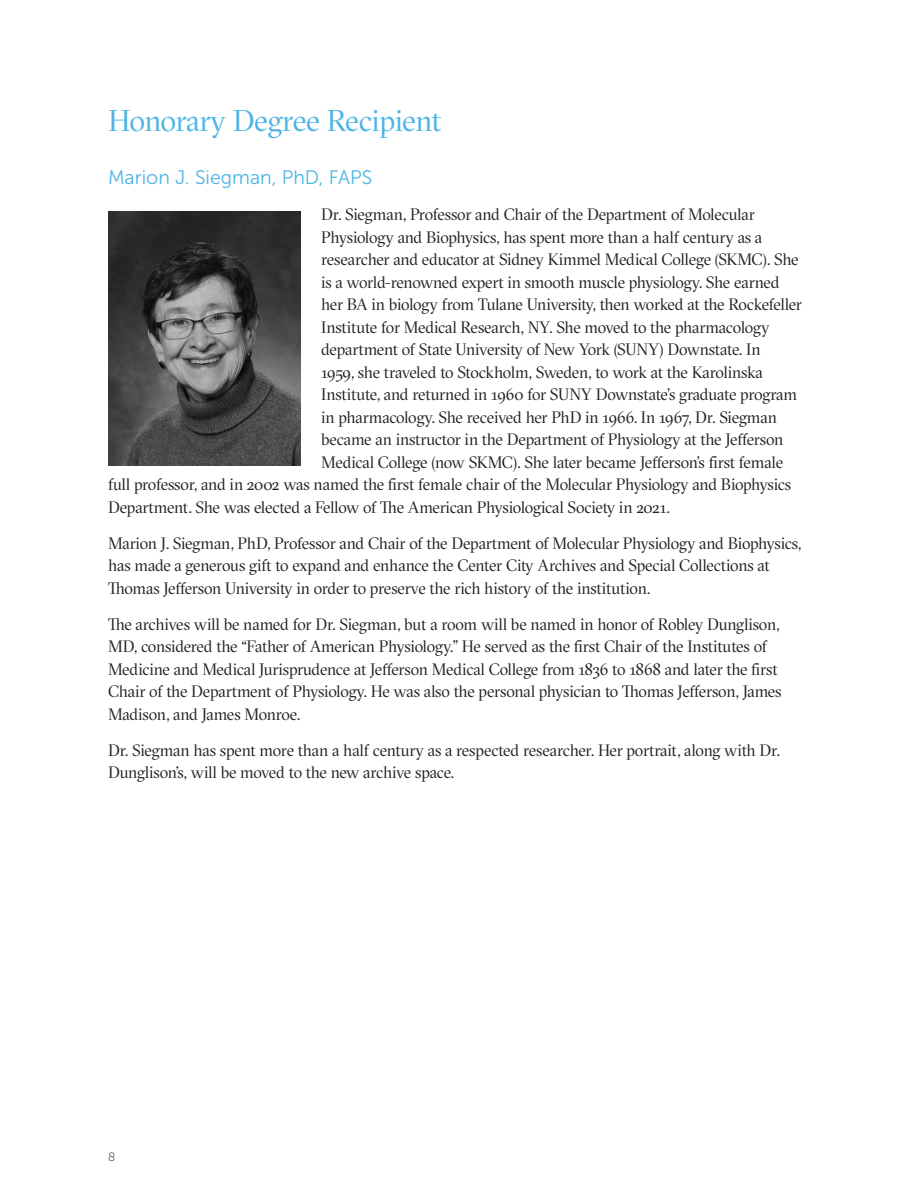
<style>
.page{position:relative;width:918px;height:1188px;background:#fff}
.page>*{position:absolute;margin:0;border:0;box-sizing:border-box;transform-origin:0 0}
.Program{font:30px "GT Sectra Fine";letter-spacing:-.02em;color:#4cb4e5}
.Sub_Head{font:19.5px "Museo Sans 300";color:#4cb4e5}
.Body{font:16.5px/22.5px "GT Sectra Fine";letter-spacing:-.015em;color:#231f20}
.t1{font:12px "Museo Sans 100";color:#231f20}
</style>
<div class="page">
<img style="left:108px;top:212px;width:193px;height:253px">
<p class="Program" style="left:108px;top:103px;width:335px">Honorary Degree Recipient</p>
<p class="Sub_Head" style="left:108px;top:167px;width:266px">Marion J. Siegman, PhD, FAPS</p>
<p class="Body" style="left:321px;top:203px;width:435px">Dr. Siegman, Professor and Chair of the Department of Molecular</p>
<p class="Body" style="left:321px;top:226px;width:443px">Physiology and Biophysics, has spent more than a half century as a</p>
<p class="Body" style="left:321px;top:248px;width:479px">researcher and educator at Sidney Kimmel Medical College (SKMC). She</p>
<p class="Body" style="left:321px;top:271px;width:460px">is a world-renowned expert in smooth muscle physiology. She earned</p>
<p class="Body" style="left:321px;top:293px;width:482px">her BA in biology from Tulane University, then worked at the Rockefeller</p>
<p class="Body" style="left:321px;top:316px;width:450px">Institute for Medical Research, NY. She moved to the pharmacology</p>
<p class="Body" style="left:321px;top:338px;width:441px">department of State University of New York (SUNY) Downstate. In</p>
<p class="Body" style="left:321px;top:361px;width:443px">1959, she traveled to Stockholm, Sweden, to work at the Karolinska</p>
<p class="Body" style="left:321px;top:383px;width:478px">Institute, and returned in 1960 for SUNY Downstate’s graduate program</p>
<p class="Body" style="left:321px;top:406px;width:457px">in pharmacology. She received her PhD in 1966. In 1967, Dr. Siegman</p>
<p class="Body" style="left:321px;top:428px;width:464px">became an instructor in the Department of Physiology at the Jefferson</p>
<p class="Body" style="left:321px;top:451px;width:464px">Medical College (now SKMC). She later became Jefferson’s first female</p>
<p class="Body" style="left:108px;top:473px;width:685px">full professor, and in 2002 was named the first female chair of the Molecular Physiology and Biophysics</p>
<p class="Body" style="left:108px;top:496px;width:564px">Department. She was elected a Fellow of The American Physiological Society in 2021.</p>
<p class="Body" style="left:108px;top:532px;width:695px">Marion J. Siegman, PhD, Professor and Chair of the Department of Molecular Physiology and Biophysics, has made a generous gift to expand and enhance the Center City Archives and Special Collections at<br>Thomas Jefferson University in order to preserve the rich history of the institution.</p>
<p class="Body" style="left:108px;top:613px;width:675px">The archives will be named for Dr. Siegman, but a room will be named in honor of Robley Dunglison, MD, considered the “Father of American Physiology.” He served as the first Chair of the Institutes of Medicine and Medical Jurisprudence at Jefferson Medical College from 1836 to 1868 and later the first Chair of the Department of Physiology. He was also the personal physician to Thomas Jefferson, James Madison, and James Monroe.</p>
<p class="Body" style="left:108px;top:739px;width:674px">Dr. Siegman has spent more than a half century as a respected researcher. Her portrait, along with Dr.<br>Dunglison’s, will be moved to the new archive space.</p>
<p class="t1" style="left:108px;top:1151px;width:9px">8</p>
</div>
